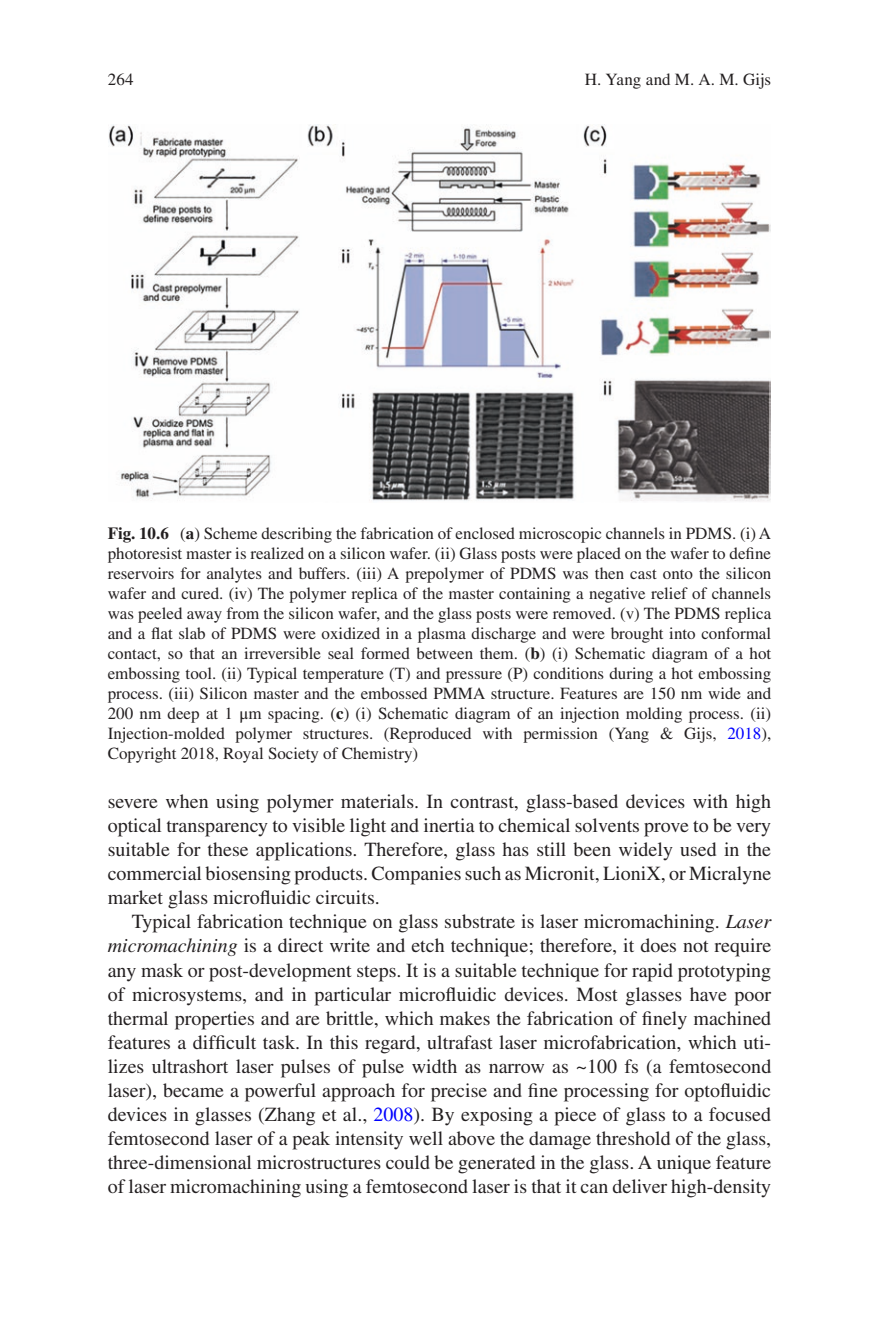
<style>
.page{position:relative;width:879px;height:1333px;background:#fff}
.page>*{position:absolute;margin:0;border:0;box-sizing:border-box;transform-origin:0 0}
.t1{font:20px/24px "Times LT Std";color:#231f20;text-align:justify}
.t2{font:17px/20px "Times LT Std";color:#231f20;text-align:justify}
.t3{font:17px "Times LT Std Roman 2";color:#231f20}
.s1{font-weight:700}
.s2{font-family:"STIX General"}
.s3{color:#00f}
.s4{font-style:italic}
</style>
<div class="page">
<img style="left:109px;top:124px;width:662px;height:378px">
<p class="t2" style="left:108px;top:69px;width:28px">264</p>
<p class="t3" style="left:585px;top:70px;width:188px">H. Yang and M. A. M. Gijs</p>
<p class="t2" style="left:108px;top:523px;width:665px"><span class="s1">Fig. 10.6</span> (<span class="s1">a</span>) Scheme describing the fabrication of enclosed microscopic channels in PDMS. (i) A photoresist master is realized on a silicon wafer. (ii) Glass posts were placed on the wafer to define reservoirs for analytes and buffers. (iii) A prepolymer of PDMS was then cast onto the silicon wafer and cured. (iv) The polymer replica of the master containing a negative relief of channels was peeled away from the silicon wafer, and the glass posts were removed. (v) The PDMS replica and a flat slab of PDMS were oxidized in a plasma discharge and were brought into conformal contact, so that an irreversible seal formed between them. (<span class="s1">b</span>) (i) Schematic diagram of a hot embossing tool. (ii) Typical temperature (T) and pressure (P) conditions during a hot embossing process. (iii) Silicon master and the embossed PMMA structure. Features are 150 nm wide and 200 nm deep at 1 <span class="s2">μ</span>m spacing. (<span class="s1">c</span>) (i) Schematic diagram of an injection molding process. (ii)<br>Injection-molded polymer structures. (Reproduced with permission (Yang &amp; Gijs, <span class="s3">2018</span>), Copyright 2018, Royal Society of Chemistry)</p>
<p class="t1" style="left:108px;top:789px;width:665px">severe when using polymer materials. In contrast, glass-based devices with high optical transparency to visible light and inertia to chemical solvents prove to be very suitable for these applications. Therefore, glass has still been widely used in the commercial biosensing products. Companies such as Micronit, LioniX, or Micralyne market glass microfluidic circuits.</p>
<p class="t1" style="left:108px;top:909px;width:665px;text-indent:24px">Typical fabrication technique on glass substrate is laser micromachining. <span class="s4">Laser micromachining</span> is a direct write and etch technique; therefore, it does not require any mask or post-development steps. It is a suitable technique for rapid prototyping of microsystems, and in particular microfluidic devices. Most glasses have poor thermal properties and are brittle, which makes the fabrication of finely machined features a difficult task. In this regard, ultrafast laser microfabrication, which uti&shy;lizes ultrashort laser pulses of pulse width as narrow as ~100 fs (a femtosecond laser), became a powerful approach for precise and fine processing for optofluidic devices in glasses (Zhang et al., <span class="s3">2008</span>). By exposing a piece of glass to a focused femtosecond laser of a peak intensity well above the damage threshold of the glass, three-dimensional microstructures could be generated in the glass. A unique feature of laser micromachining using a femtosecond laser is that it can deliver high-density</p>
</div>
